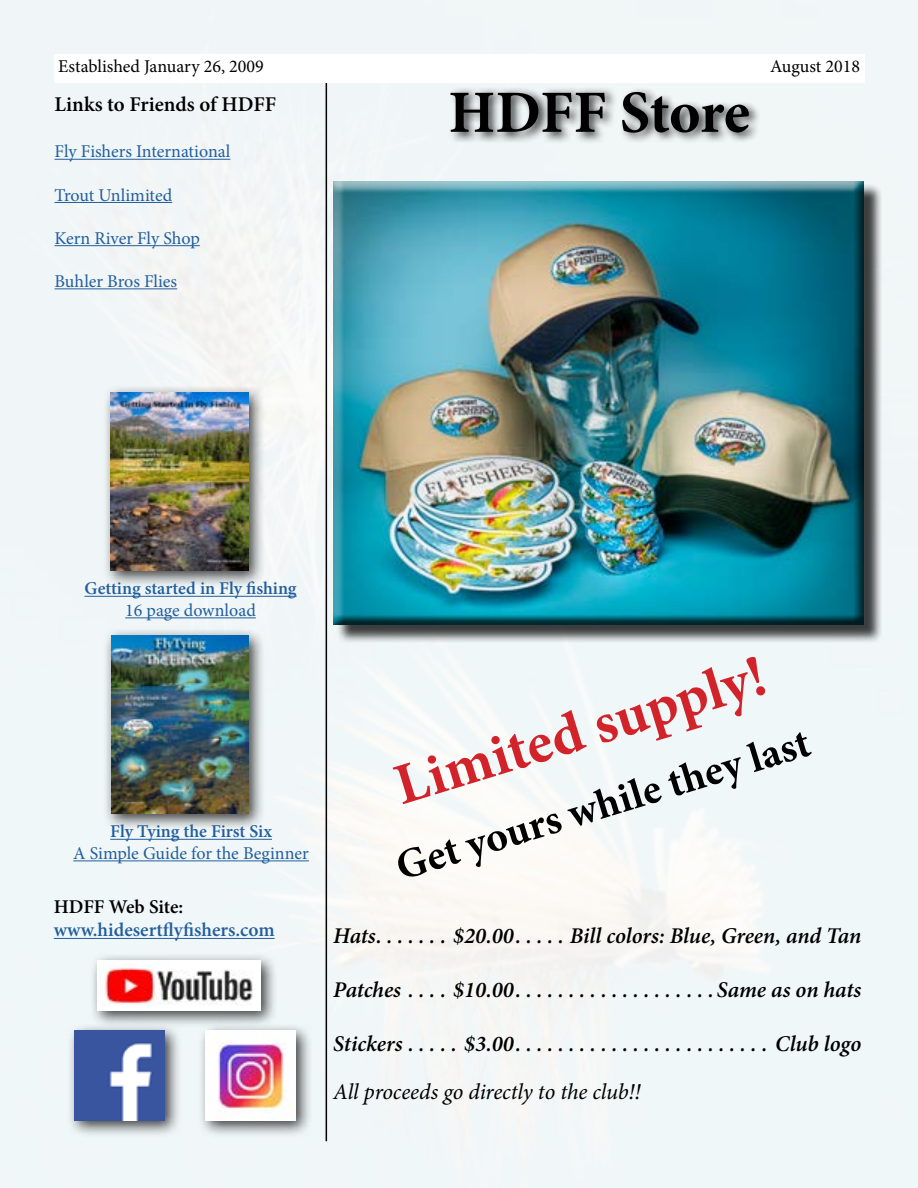
<style>
.page{position:relative;width:918px;height:1188px;background:#fff}
.page>*{position:absolute;margin:0;border:0;box-sizing:border-box;transform-origin:0 0}
.t1{font:700 60px "Minion Pro";letter-spacing:-.01em;color:#000}
.t2{font:700 58.5px "Minion Pro";color:#d2232a}
.t3{font:700 42px "Minion Pro";color:#000}
.t4{font:italic 600 22.5px "Minion Pro";letter-spacing:-.005em;color:#000}
.t5{font:italic 22.5px "Minion Pro";letter-spacing:-.01em;color:#000}
.t6{font:600 21px "Minion Pro";color:#000}
.t7{font:600 19.5px "Minion Pro";color:#215e9e}
.t8{font:600 19.5px "Minion Pro";letter-spacing:-.01em;color:#000}
.t9{font:18px "Minion Pro";color:#215e9e}
.t10{font:600 18px "Minion Pro";color:#215e9e}
.t11{font:18px "Minion Pro";color:#000}
</style>
<div class="page">
<hr style="left:326px;top:79px;width:1px;height:1062px;background:#000">
<hr style="left:54px;top:938px;width:221px;height:1px;background:#215e9e">
<div style="left:67px;top:1024px;width:114px;height:114px;background:#000;opacity:.75"></div>
<img style="left:74px;top:1031px;width:90px;height:90px">
<div style="left:198px;top:1024px;width:114px;height:114px;background:#000;opacity:.75"></div>
<img style="left:206px;top:1031px;width:90px;height:90px">
<hr style="left:55px;top:159px;width:175px;height:1px;background:#215e9e">
<hr style="left:55px;top:202px;width:117px;height:1px;background:#215e9e">
<hr style="left:55px;top:245px;width:145px;height:1px;background:#215e9e">
<hr style="left:55px;top:288px;width:122px;height:1px;background:#215e9e">
<div style="left:90px;top:953px;width:188px;height:75px;background:#000;opacity:.75"></div>
<img style="left:98px;top:961px;width:163px;height:50px">
<div style="left:103px;top:385px;width:162px;height:202px;background:#000;opacity:.75"></div>
<img style="left:110px;top:392px;width:138px;height:179px">
<hr style="left:84px;top:596px;width:213px;height:1px;background:#215e9e">
<hr style="left:125px;top:617px;width:131px;height:1px;background:#215e9e">
<div style="left:103px;top:628px;width:162px;height:202px;background:#000;opacity:.75"></div>
<img style="left:111px;top:635px;width:138px;height:179px">
<hr style="left:110px;top:839px;width:162px;height:1px;background:#215e9e">
<hr style="left:73px;top:860px;width:236px;height:1px;background:#215e9e">
<div style="left:447px;top:86px;width:314px;height:59px;background:#000;opacity:.75"></div>
<div style="left:336px;top:184px;width:546px;height:459px;background:#000;opacity:.75"></div>
<div style="left:328px;top:174px;width:547px;height:451px;background:#000;opacity:.75"></div>
<p class="t11" style="left:58px;top:55px;width:207px">Established January 26, 2009</p>
<p class="t6" style="left:55px;top:89px;width:223px">Links to Friends of HDFF</p>
<p class="t9" style="left:55px;top:140px;width:177px">Fly Fishers International</p>
<p class="t9" style="left:55px;top:183px;width:119px">Trout Unlimited</p>
<p class="t9" style="left:55px;top:226px;width:147px">Kern River Fly Shop</p>
<p class="t9" style="left:55px;top:269px;width:124px">Buhler Bros Flies</p>
<h1 class="t1" style="left:448px;top:70px;width:303px">HDFF Store</h1>
<p class="t11" style="left:770px;top:54px;width:91px">August 2018</p>
<p class="t10" style="left:84px;top:576px;width:214px">Getting started in Fly fishing</p>
<p class="t9" style="left:125px;top:598px;width:132px">16 page download</p>
<p class="t10" style="left:110px;top:819px;width:163px">Fly Tying the First Six</p>
<p class="t9" style="left:73px;top:841px;width:237px">A Simple Guide for the Beginner</p>
<p class="t8" style="left:54px;top:893px;width:131px">HDFF Web Site:</p>
<p class="t7" style="left:54px;top:917px;width:222px">www.hidesertflyfishers.com</p>
<h2 class="t2" style="left:384px;top:747px;width:386px;rotate:-17deg">Limited supply!</h2>
<h3 class="t3" style="left:388px;top:839px;width:432px;rotate:-17deg">Get yours while they last</h3>
<p class="t4" style="left:333px;top:920px;width:530px">Hats . . . . . . . $20.00 . . . . . Bill colors: Blue, Green, and Tan</p>
<p class="t4" style="left:333px;top:974px;width:530px">Patches . . . . $10.00 . . . . . . . . . . . . . . . . . . Same as on hats</p>
<p class="t4" style="left:333px;top:1028px;width:530px">Stickers . . . . . $3.00 . . . . . . . . . . . . . . . . . . . . . . . . Club logo</p>
<p class="t5" style="left:333px;top:1077px;width:309px">All proceeds go directly to the club!!</p>
</div>
